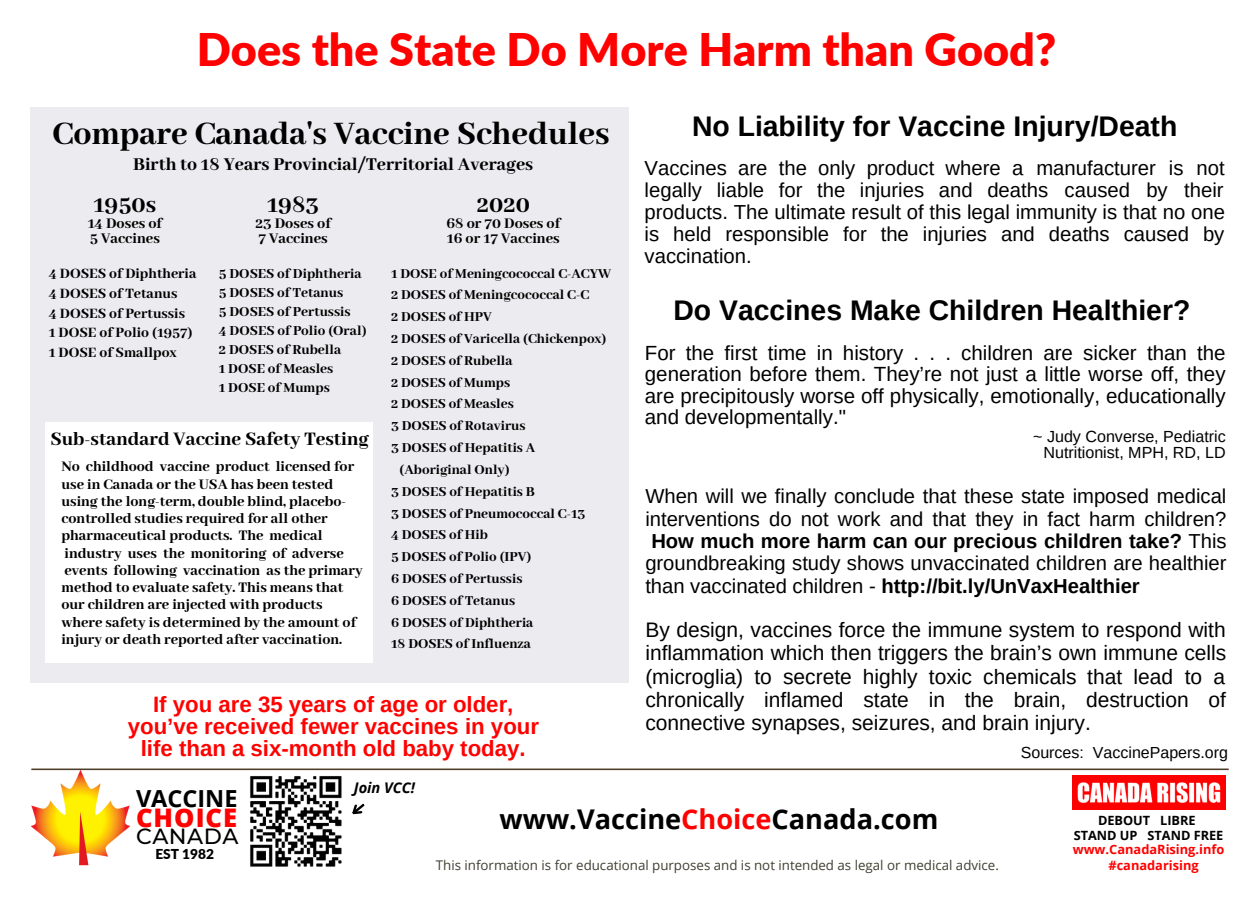
<style>
.page{position:relative;width:1260px;height:900px;background:#fff}
.page>*{position:absolute;margin:0;border:0;box-sizing:border-box;transform-origin:0 0}
.t1{font:900 45px "Lato";color:#ff0100}
.t2{font:800 35.75px "Abhaya Libre";color:#000}
.t3{font:700 28.25px "Arimo";color:#000}
.t4{font:700 27.25px "Open Sans";color:#000}
.t5{font:800 25.5px "Abhaya Libre";color:#000}
.t6{font:800 25.5px "Open Sans";letter-spacing:.04em;color:#ff0100}
.t7{font:700 23.5px "Open Sans";color:#000}
.t8{font:700 22.25px/22.2px "Arimo";color:#ff0100;text-align:center}
.t9{font:500 22px "Montserrat";letter-spacing:.025em;color:#000}
.t10{font:21px/23.2px "Arimo";color:#000;text-align:justify}
.t11{font:800 20.75px "Abhaya Libre";color:#000}
.t12{font:20.5px/21.5px "Arimo";color:#000;text-align:justify}
.t13{font:20.25px/22px "Arimo";color:#000;text-align:justify}
.t14{font:800 19.75px "Abhaya Libre";color:#000}
.t15{font:800 16px/17.2px "Abhaya Libre";color:#000}
.t16{font:16px "Arimo";color:#000}
.t17{font:800 15.5px "Abhaya Libre";color:#000}
.t18{font:800 15px "Abhaya Libre";color:#000}
.t19{font:italic 700 14.75px "Open Sans";color:#000}
.t20{font:900 13.75px "Lato";color:#000}
.t21{font:13.25px "Open Sans";color:#403f31}
.t22{font:700 12.75px "Open Sans";color:#ff0100}
.t23{font:700 12.75px "Open Sans";color:#000}
.s1{font-weight:700}
.s2{color:#ff0100}
</style>
<div class="page">
<svg style="left:31px;top:769px;width:1198px;height:1px"></svg>
<div style="left:31px;top:107px;width:598px;height:576px;background:#ececf0"></div>
<div style="left:45px;top:422px;width:328px;height:240px;background:#fff"></div>
<img style="left:32px;top:771px;width:97px;height:95px">
<img style="left:241px;top:769px;width:107px;height:98px">
<svg style="left:352px;top:803px;width:13px;height:12px"></svg>
<img style="left:1072px;top:776px;width:154px;height:34px">
<p class="t1" style="left:197px;top:21px;width:861px">Does the State Do More Harm than Good?</p>
<p class="t2" style="left:53px;top:114px;width:559px">Compare Canada's Vaccine Schedules</p>
<p class="t14" style="left:133px;top:154px;width:402px">Birth to 18 Years Provincial/Territorial Averages</p>
<p class="t5" style="left:94px;top:191px;width:64px">1950s</p>
<p class="t15" style="left:88px;top:217px;width:76px;line-height:14.2px">14 Doses of<br>5 Vaccines</p>
<p class="t5" style="left:267px;top:191px;width:53px">1983</p>
<p class="t15" style="left:255px;top:217px;width:77px;line-height:14.2px">23 Doses of<br>7 Vaccines</p>
<p class="t5" style="left:477px;top:191px;width:55px">2020</p>
<p class="t15" style="left:446px;top:217px;width:115px;line-height:14.2px">68 or 70 Doses of<br>16 or 17 Vaccines</p>
<p class="t18" style="left:391px;top:265px;width:222px">1 DOSE of Meningcococcal C-ACYW</p>
<p class="t18" style="left:391px;top:287px;width:200px">2 DOSES of Meningcococcal C-C</p>
<p class="t18" style="left:391px;top:309px;width:102px">2 DOSES of HPV</p>
<p class="t18" style="left:391px;top:330px;width:217px">2 DOSES of Varicella (Chickenpox)</p>
<p class="t18" style="left:391px;top:352px;width:123px">2 DOSES of Rubella</p>
<p class="t18" style="left:391px;top:374px;width:121px">2 DOSES of Mumps</p>
<p class="t18" style="left:391px;top:396px;width:124px">2 DOSES of Measles</p>
<p class="t18" style="left:391px;top:418px;width:136px">3 DOSES of Rotavirus</p>
<p class="t18" style="left:391px;top:439px;width:146px">3 DOSES of Hepatitis A</p>
<p class="t18" style="left:400px;top:461px;width:112px">(Aboriginal Only)</p>
<p class="t18" style="left:391px;top:483px;width:145px">3 DOSES of Hepatitis B</p>
<p class="t18" style="left:391px;top:505px;width:196px">3 DOSES of Pneumococcal C-13</p>
<p class="t18" style="left:391px;top:527px;width:98px">4 DOSES of Hib</p>
<p class="t18" style="left:391px;top:549px;width:142px">5 DOSES of Polio (IPV)</p>
<p class="t18" style="left:391px;top:570px;width:133px">6 DOSES of Pertussis</p>
<p class="t18" style="left:391px;top:592px;width:126px">6 DOSES of Tetanus</p>
<p class="t18" style="left:391px;top:614px;width:144px">6 DOSES of Diphtheria</p>
<p class="t18" style="left:391px;top:636px;width:141px">18 DOSES of Influenza</p>
<p class="t18" style="left:219px;top:265px;width:144px">5 DOSES of Diphtheria</p>
<p class="t18" style="left:219px;top:284px;width:126px">5 DOSES of Tetanus</p>
<p class="t18" style="left:219px;top:303px;width:133px">5 DOSES of Pertussis</p>
<p class="t18" style="left:219px;top:322px;width:149px">4 DOSES of Polio (Oral)</p>
<p class="t18" style="left:219px;top:342px;width:124px">2 DOSES of Rubella</p>
<p class="t18" style="left:219px;top:361px;width:116px">1 DOSE of Measles</p>
<p class="t18" style="left:219px;top:380px;width:112px">1 DOSE of Mumps</p>
<p class="t17" style="left:49px;top:265px;width:149px">4 DOSES of Diphtheria</p>
<p class="t17" style="left:49px;top:285px;width:130px">4 DOSES of Tetanus</p>
<p class="t17" style="left:49px;top:305px;width:138px">4 DOSES of Pertussis</p>
<p class="t17" style="left:49px;top:324px;width:145px">1 DOSE of Polio (1957)</p>
<p class="t17" style="left:49px;top:344px;width:130px">1 DOSE of Smallpox</p>
<p class="t11" style="left:51px;top:427px;width:320px">Sub-standard Vaccine Safety Testing</p>
<p class="t15" style="left:61px;top:459px;width:303px">No childhood vaccine product licensed for use in Canada or the USA has been tested using the long-term, double blind, placebo&shy;controlled studies required for all other pharmaceutical products. The medical industry uses the monitoring of adverse events following vaccination as the primary method to evaluate safety. This means that our children are injected with products where safety is determined by the amount of injury or death reported after vaccination.</p>
<p class="t8" style="left:128px;top:693px;width:413px">If you are 35 years of age or older, you’ve received fewer vaccines in your life than a six-month old baby today.</p>
<p class="t3" style="left:692px;top:111px;width:487px">No Liability for Vaccine Injury/Death</p>
<p class="t13" style="left:645px;top:157px;width:582px">Vaccines are the only product where a manufacturer is not legally liable for the injuries and deaths caused by their products. The ultimate result of this legal immunity is that no one is held responsible for the injuries and deaths caused by vaccination.</p>
<p class="t3" style="left:673px;top:295px;width:518px">Do Vaccines Make Children Healthier?</p>
<p class="t12" style="left:645px;top:342px;width:582px">For the first time in history . . . children are sicker than the generation before them. They’re not just a little worse off, they are precipitously worse off physically, emotionally, educationally and developmentally."</p>
<p class="t16" style="left:1033px;top:428px;width:194px">~ Judy Converse, Pediatric</p>
<p class="t16" style="left:1043px;top:444px;width:184px">Nutritionist, MPH, RD, LD</p>
<p class="t13" style="left:645px;top:485px;width:583px">When will we finally conclude that these state imposed medical interventions do not work and that they in fact harm children?<br><span class="s1">How much more harm can our precious children take?</span> This groundbreaking study shows unvaccinated children are healthier than vaccinated children - <span class="s1">http://bit.ly/UnVaxHealthier</span></p>
<p class="t10" style="left:645px;top:618px;width:583px">By design, vaccines force the immune system to respond with inflammation which then triggers the brain’s own immune cells (microglia) to secrete highly toxic chemicals that lead to a chronically inflamed state in the brain, destruction of connective synapses, seizures, and brain injury.</p>
<p class="t16" style="left:1021px;top:744px;width:209px">Sources: VaccinePapers.org</p>
<p class="t7" style="left:136px;top:782px;width:103px">VACCINE</p>
<p class="t6" style="left:136px;top:799px;width:103px">CHOICE</p>
<p class="t9" style="left:136px;top:822px;width:104px">CANADA</p>
<p class="t20" style="left:155px;top:845px;width:60px">EST 1982</p>
<p class="t19" style="left:354px;top:777px;width:63px">Join VCC!</p>
<p class="t4" style="left:500px;top:800px;width:440px">www.Vaccine<span class="s2">Choice</span>Canada.com</p>
<p class="t21" style="left:436px;top:856px;width:565px">This information is for educational purposes and is not intended as legal or medical advice.</p>
<p class="t23" style="left:1098px;top:812px;width:99px">DEBOUT LIBRE</p>
<p class="t23" style="left:1074px;top:826px;width:151px">STAND UP STAND FREE</p>
<p class="t22" style="left:1073px;top:841px;width:153px">www.CanadaRising.info</p>
<p class="t22" style="left:1108px;top:856px;width:92px">#canadarising</p>
</div>
